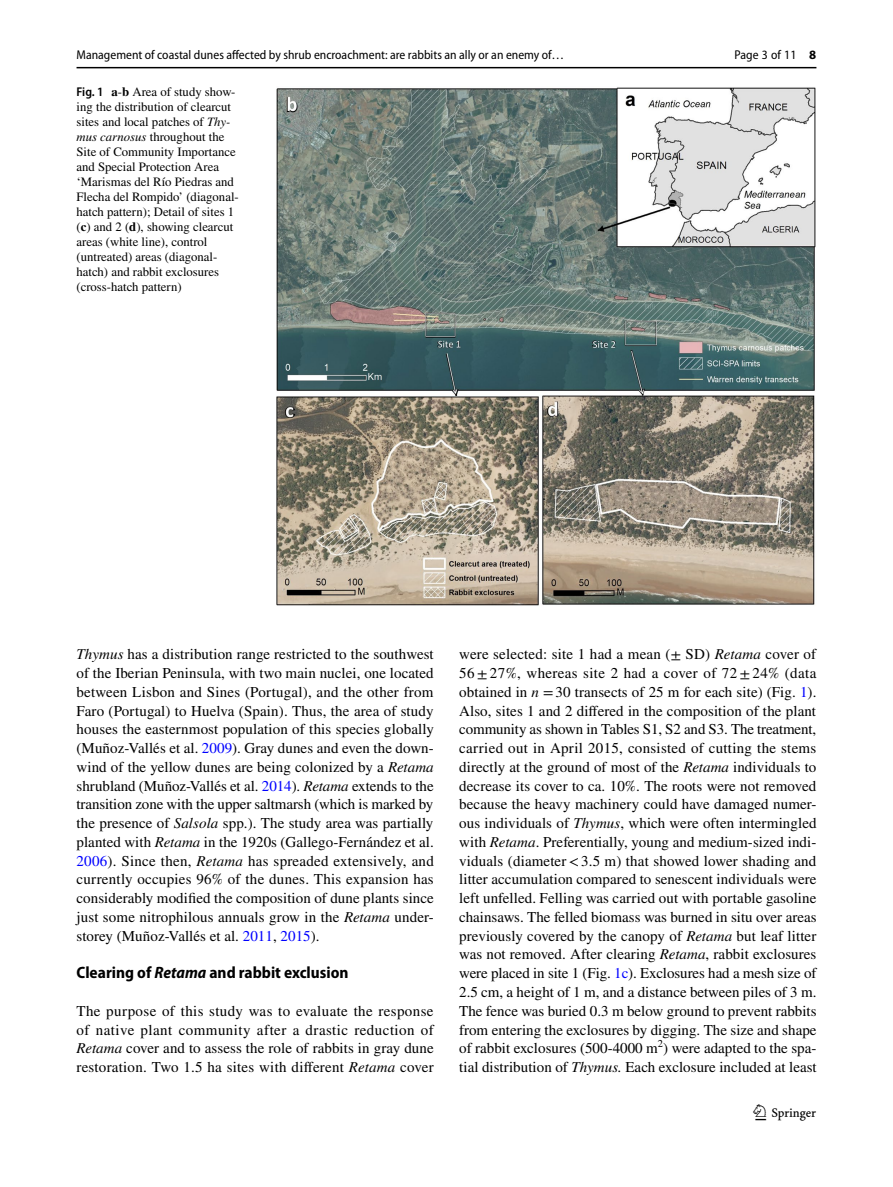
<style>
.page{position:relative;width:893px;height:1187px;background:#fff}
.page>*{position:absolute;margin:0;border:0;box-sizing:border-box;transform-origin:0 0}
.t1{font:22.5px "Springnew Regular 3";color:#000}
.t2{font:700 semi-condensed 16.5px "Myriad Pro";color:#000}
.t3{font:15px/18.8px "STIX";letter-spacing:.005em;color:#000;text-align:justify}
.t4{font:12.75px/15px "STIX";color:#000}
.t5{font:12.75px "Myriad Pro Semi Cn 3";color:#000}
.t6{font:semi-condensed 12.75px "Myriad Pro";color:#000}
.s1{font-family:"Myriad Pro";font-weight:600;font-stretch:semi-condensed}
.s2{font-weight:700}
.s3{font-style:italic}
.s4{font-family:"Myriad Pro Bold 2";font-stretch:normal}
.s5{color:#00f}
</style>
<div class="page">
<hr style="left:77px;top:67px;width:739px;height:1px;background:#000">
<img style="left:276px;top:87px;width:540px;height:519px">
<p class="t5" style="left:77px;top:48px;width:489px">Management of coastal dunes affected by shrub encroachment: are rabbits an ally or an enemy of…</p>
<p class="t4" style="left:77px;top:85px;width:164px"><span class="s1">Fig. 1</span> <span class="s2">a</span>-<span class="s2">b</span> Area of study show&shy;ing the distribution of clearcut sites and local patches of <span class="s3">Thy&shy;mus carnosus</span> throughout the<br>Site of Community Importance and Special Protection Area ‘Marismas del Río Piedras and<br>Flecha del Rompido’ (diagonal&shy;hatch pattern); Detail of sites 1 (<span class="s2">c</span>) and 2 (<span class="s2">d</span>), showing clearcut areas (white line), control (untreated) areas (diagonal&shy;hatch) and rabbit exclosures (cross-hatch pattern)</p>
<p class="t6" style="left:735px;top:48px;width:83px">Page 3 of 11 <span class="s4">8</span></p>
<p class="t3" style="left:77px;top:646px;width:359px"><span class="s3">Thymus</span> has a distribution range restricted to the southwest of the Iberian Peninsula, with two main nuclei, one located between Lisbon and Sines (Portugal), and the other from Faro (Portugal) to Huelva (Spain). Thus, the area of study houses the easternmost population of this species globally (Muñoz-Vallés et al. <span class="s5">2009</span>). Gray dunes and even the down&shy;wind of the yellow dunes are being colonized by a <span class="s3">Retama </span>shrubland (Muñoz-Vallés et al. <span class="s5">2014</span>). <span class="s3">Retama</span> extends to the transition zone with the upper saltmarsh (which is marked by the presence of <span class="s3">Salsola</span> spp.). The study area was partially planted with <span class="s3">Retama</span> in the 1920s (Gallego-Fernández et al.<br><span class="s5">2006</span>). Since then, <span class="s3">Retama</span> has spreaded extensively, and currently occupies 96% of the dunes. This expansion has considerably modified the composition of dune plants since just some nitrophilous annuals grow in the <span class="s3">Retama</span> under&shy;storey (Muñoz-Vallés et al. <span class="s5">2011</span>, <span class="s5">2015</span>).</p>
<p class="t2" style="left:77px;top:963px;width:274px">Clearing of <span class="s3">Retama</span> and rabbit exclusion</p>
<p class="t3" style="left:77px;top:1002px;width:359px">The purpose of this study was to evaluate the response of native plant community after a drastic reduction of <span class="s3">Retama</span> cover and to assess the role of rabbits in gray dune restoration. Two 1.5 ha sites with different <span class="s3">Retama</span> cover</p>
<p class="t3" style="left:459px;top:646px;width:359px">were selected: site 1 had a mean (± SD) <span class="s3">Retama</span> cover of 56±27%, whereas site 2 had a cover of 72±24% (data obtained in <span class="s3">n</span> =30 transects of 25 m for each site) (Fig. <span class="s5">1</span>).<br>Also, sites 1 and 2 differed in the composition of the plant community as shown in Tables S1, S2 and S3. The treatment, carried out in April 2015, consisted of cutting the stems directly at the ground of most of the <span class="s3">Retama</span> individuals to decrease its cover to ca. 10%. The roots were not removed because the heavy machinery could have damaged numer&shy;ous individuals of <span class="s3">Thymus</span>, which were often intermingled with <span class="s3">Retama</span>. Preferentially, young and medium-sized indi&shy;viduals (diameter&lt;3.5 m) that showed lower shading and litter accumulation compared to senescent individuals were left unfelled. Felling was carried out with portable gasoline chainsaws. The felled biomass was burned in situ over areas previously covered by the canopy of <span class="s3">Retama</span> but leaf litter was not removed. After clearing <span class="s3">Retama</span>, rabbit exclosures were placed in site 1 (Fig. <span class="s5">1c</span>). Exclosures had a mesh size of 2.5 cm, a height of 1 m, and a distance between piles of 3 m.<br>The fence was buried 0.3 m below ground to prevent rabbits from entering the exclosures by digging. The size and shape of rabbit exclosures (500-4000 m<sup>2</sup>) were adapted to the spa&shy;tial distribution of <span class="s3">Thymus.</span> Each exclosure included at least</p>
<h1 class="t1" style="left:755px;top:1104px;width:62px">1 3</h1>
</div>
